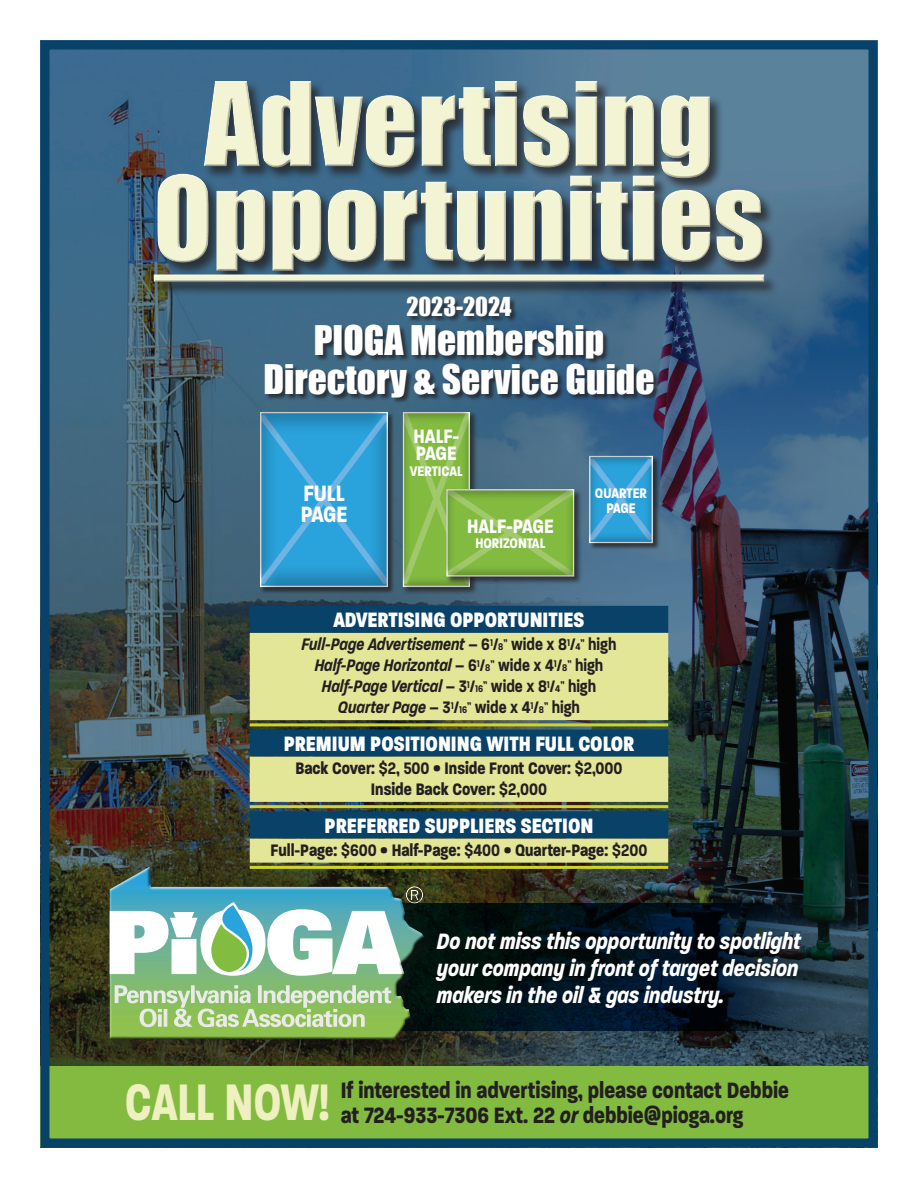
<style>
.page{position:relative;width:918px;height:1188px;background:#fff}
.page>*{position:absolute;margin:0;border:0;box-sizing:border-box;transform-origin:0 0}
.t1{font:108px/94.5px "Impact";color:#f2f4d4;text-align:center}
.t2{font:700 55.5px "Paralucent Condensed";color:#eef0c0;scale:.9 1}
.t3{font:37.5px/39px "Impact";color:#fff;text-align:center}
.t4{font:italic 700 24px/27px "Paralucent Condensed";color:#fff;text-align:justify}
.t5{font:700 24px/25.5px "Paralucent Condensed";color:#231f20}
.t6{font:24px "Impact";color:#fff}
.t7{font:700 24px/21px "Paralucent Condensed";color:#fff}
.t8{font:800 22.5px "Paralucent Condensed";color:#fff}
.t9{font:700 21px/18px "Paralucent Condensed";color:#fff}
.t10{font:italic 600 18px/21px "Paralucent Condensed";color:#231f20;text-align:center}
.t11{font:700 18px/21px "Paralucent Condensed";color:#231f20;text-align:center}
.t12{font:700 15px/15px "Paralucent Condensed";color:#fff;text-align:center}
.s1{font-style:normal}
.s2{font-style:normal;font-size:10.5px}
.s3{font-weight:600}
.s4{font-style:italic}
</style>
<div class="page">
<img style="left:50px;top:50px;width:818px;height:1016px">
<div style="left:153px;top:80px;width:626px;height:216px;background:#231f20;opacity:.75"></div>
<div style="left:150px;top:80px;width:617px;height:205px;background:#231f20;opacity:.75"></div>
<div style="left:250px;top:606px;width:418px;height:27px;background:#094269"></div>
<div style="left:250px;top:633px;width:418px;height:21px;background:#e3e697"></div>
<div style="left:250px;top:651px;width:418px;height:24px;background:#e3e697"></div>
<div style="left:250px;top:672px;width:418px;height:24px;background:#e3e697"></div>
<div style="left:250px;top:693px;width:418px;height:27px;background:#e3e697"></div>
<hr style="left:250px;top:723px;width:418px;height:3px;background:#cdd529">
<div style="left:250px;top:730px;width:418px;height:27px;background:#094269"></div>
<div style="left:250px;top:757px;width:418px;height:21px;background:#e3e697"></div>
<div style="left:250px;top:773px;width:418px;height:29px;background:#e3e697"></div>
<hr style="left:250px;top:805px;width:418px;height:3px;background:#cdd529">
<div style="left:250px;top:811px;width:418px;height:27px;background:#094269"></div>
<div style="left:250px;top:839px;width:418px;height:24px;background:#e3e697"></div>
<hr style="left:250px;top:866px;width:418px;height:3px;background:#cdd529">
<div style="left:40px;top:1066px;width:838px;height:82px;background:#82bb40"></div>
<svg style="left:440px;top:903px;width:428px;height:127px;background:#091c26"></svg>
<div style="left:103px;top:861px;width:337px;height:196px;background:#231f20;opacity:.35"></div>
<div style="left:107px;top:865px;width:318px;height:175px;background:#231f20;opacity:.75"></div>
<div style="left:265px;top:298px;width:395px;height:106px;background:#231f20;opacity:.75"></div>
<div style="left:40px;top:40px;width:838px;height:1108px;border:9px solid #094269"></div>
<div style="left:260px;top:412px;width:135px;height:182px;background:#231f20;opacity:.75"></div>
<div style="left:248px;top:410px;width:160px;height:178px;background:#231f20;opacity:.25"></div>
<div style="left:589px;top:456px;width:71px;height:94px;background:#231f20;opacity:.75"></div>
<div style="left:579px;top:453px;width:84px;height:91px;background:#231f20;opacity:.25"></div>
<div style="left:402px;top:411px;width:76px;height:184px;background:#231f20;opacity:.75"></div>
<div style="left:393px;top:410px;width:87px;height:178px;background:#231f20;opacity:.25"></div>
<svg style="left:404px;top:413px;width:169px;height:171px;background:#679366"></svg>
<div style="left:436px;top:486px;width:148px;height:95px;background:#231f20;opacity:.25"></div>
<h1 class="t1" style="left:154px;top:74px;width:612px">Advertising<br>Opportunities</h1>
<h3 class="t6" style="left:406px;top:288px;width:107px">2023-2024</h3>
<h3 class="t3" style="left:263px;top:320px;width:393px">PIOGA Membership<br>Directory &amp; Service Guide</h3>
<p class="t9" style="left:413px;top:427px;width:47px">HALF-<br>PAGE</p>
<p class="t12" style="left:410px;top:463px;width:54px">VERTICAL</p>
<h3 class="t7" style="left:301px;top:483px;width:48px">FULL<br>PAGE</h3>
<p class="t12" style="left:595px;top:485px;width:54px">QUARTER<br>PAGE</p>
<p class="t9" style="left:467px;top:518px;width:88px">HALF-PAGE</p>
<p class="t12" style="left:475px;top:536px;width:71px">HORIZONTAL</p>
<p class="t8" style="left:333px;top:606px;width:253px">ADVERTISING OPPORTUNITIES</p>
<p class="t10" style="left:302px;top:634px;width:316px">Full-Page Advertisement <span class="s1">– 6</span><sup>1</sup><span class="s1">/</span><span class="s2">8</span><sup>”</sup> <span class="s1">wide x 8</span><sup>1</sup><span class="s1">/</span><span class="s2">4</span><sup>”</sup> <span class="s1">high </span>Half-Page Horizontal <span class="s1">– 6</span><sup>1</sup><span class="s1">/</span><span class="s2">8</span><sup>”</sup> <span class="s1">wide x 4</span><sup>1</sup><span class="s1">/</span><span class="s2">8</span><sup>”</sup> <span class="s1">high </span>Half-Page Vertical <span class="s1">– 3</span><sup>1</sup><span class="s1">/</span><span class="s2">16</span><sup>”</sup> <span class="s1">wide x 8</span><sup>1</sup><span class="s1">/</span><span class="s2">4</span><sup>”</sup> <span class="s1">high </span>Quarter Page <span class="s1">– 3</span><sup>1</sup><span class="s1">/</span><span class="s2">16</span><sup>”</sup> <span class="s1">wide x 4</span><sup>1</sup><span class="s1">/</span><span class="s2">8</span><sup>”</sup> <span class="s1">high</span></p>
<p class="t8" style="left:284px;top:730px;width:352px">PREMIUM POSITIONING WITH FULL COLOR</p>
<p class="t11" style="left:295px;top:758px;width:329px">Back Cover: <span class="s3">$2, 500 •</span> Inside Front Cover: <span class="s3">$2,000<br></span>Inside Back Cover: <span class="s3">$2,000</span></p>
<p class="t8" style="left:325px;top:812px;width:270px">PREFERRED SUPPLIERS SECTION</p>
<p class="t11" style="left:271px;top:840px;width:378px">Full-Page: <span class="s3">$600 •</span> Half-Page: <span class="s3">$400 •</span> Quarter-Page: <span class="s3">$200</span></p>
<h3 class="t4" style="left:437px;top:927px;width:365px">Do not miss this opportunity to spotlight your company in front of target decision makers in the oil &amp; gas industry.</h3>
<h2 class="t2" style="left:125px;top:1069px;width:228px">CALL NOW!</h2>
<h3 class="t5" style="left:341px;top:1077px;width:450px">If interested in advertising, please contact Debbie at 724-933-7306 Ext. 22 <span class="s4">or</span> debbie@pioga.org</h3>
</div>
